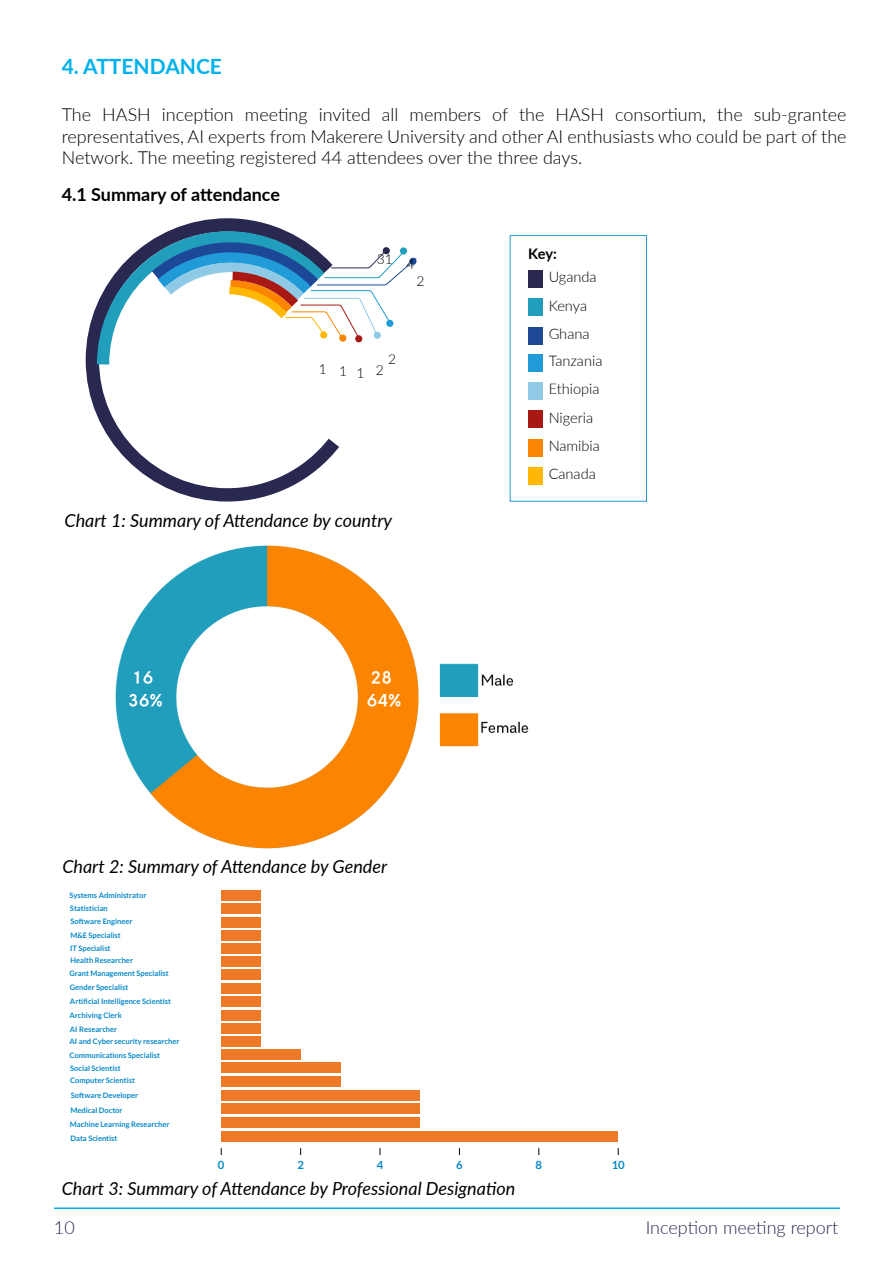
<style>
.page{position:relative;width:893px;height:1263px;background:#fff}
.page>*{position:absolute;margin:0;border:0;box-sizing:border-box;transform-origin:0 0}
.t1{font:700 21px "Lato";color:#00b1eb}
.t2{font:300 18px/21.6px "Lato";color:#000;text-align:justify}
.t3{font:italic 18px "Lato";color:#000}
.t4{font:300 18px "Lato";color:#282850}
.t5{font:700 18px "Lato";color:#000}
.t6{font:300 14.55px/27.9px "Lato";color:#000}
.t7{font:700 14.55px "Lato";color:#000}
.t8{font:300 13.8px "Lato";letter-spacing:.74em;color:#000}
.t9{font:700 11.25px "Lato";color:#0588c9}
.t10{font:700 7.5px/12.6px "Lato";color:#0588c9}
</style>
<div class="page">
<hr style="left:54px;top:1207px;width:786px;height:2px;background:#00b1eb">
<svg style="left:85px;top:218px;width:254px;height:284px"></svg>
<svg style="left:91px;top:225px;width:326px;height:152px"></svg>
<div style="left:386px;top:320px;width:7px;height:7px;background:#209bd7;border-radius:50%"></div>
<div style="left:510px;top:235px;width:137px;height:266px;border:1px solid #209bd7"></div>
<div style="left:528px;top:271px;width:15px;height:17px;background:#282850"></div>
<div style="left:528px;top:299px;width:15px;height:17px;background:#219ebc"></div>
<div style="left:528px;top:327px;width:15px;height:17px;background:#1d4898"></div>
<div style="left:528px;top:354px;width:15px;height:17px;background:#209bd7"></div>
<div style="left:528px;top:439px;width:15px;height:17px;background:#fb8500"></div>
<div style="left:528px;top:383px;width:15px;height:17px;background:#8ecae6"></div>
<div style="left:528px;top:467px;width:15px;height:17px;background:#ffb703"></div>
<div style="left:528px;top:411px;width:15px;height:17px;background:#a81815"></div>
<div style="left:221px;top:1131px;width:397px;height:11px;background:#ee7926"></div>
<div style="left:221px;top:1117px;width:198px;height:11px;background:#ee7926"></div>
<div style="left:221px;top:1104px;width:199px;height:10px;background:#ee7926"></div>
<div style="left:221px;top:1090px;width:199px;height:11px;background:#ee7926"></div>
<div style="left:221px;top:1076px;width:119px;height:11px;background:#ee7926"></div>
<div style="left:221px;top:1062px;width:119px;height:11px;background:#ee7926"></div>
<div style="left:221px;top:1049px;width:80px;height:11px;background:#ee7926"></div>
<div style="left:221px;top:1036px;width:40px;height:10px;background:#ee7926"></div>
<div style="left:221px;top:1010px;width:40px;height:10px;background:#ee7926"></div>
<div style="left:221px;top:1023px;width:40px;height:10px;background:#ee7926"></div>
<div style="left:221px;top:983px;width:40px;height:10px;background:#ee7926"></div>
<div style="left:221px;top:996px;width:40px;height:11px;background:#ee7926"></div>
<div style="left:221px;top:969px;width:40px;height:11px;background:#ee7926"></div>
<div style="left:222px;top:956px;width:39px;height:10px;background:#ee7926"></div>
<div style="left:221px;top:943px;width:40px;height:10px;background:#ee7926"></div>
<div style="left:221px;top:930px;width:40px;height:10px;background:#ee7926"></div>
<div style="left:221px;top:917px;width:40px;height:10px;background:#ee7926"></div>
<div style="left:221px;top:904px;width:40px;height:10px;background:#ee7926"></div>
<div style="left:221px;top:891px;width:40px;height:10px;background:#ee7926"></div>
<img style="left:115px;top:545px;width:414px;height:304px">
<h1 class="t1" style="left:62px;top:54px;width:162px">4. ATTENDANCE</h1>
<p class="t2" style="left:62px;top:103px;width:786px">The HASH inception meeting invited all members of the HASH consortium, the sub-grantee representatives, AI experts from Makerere University and other AI enthusiasts who could be part of the Network. The meeting registered 44 attendees over the three days.</p>
<h2 class="t5" style="left:62px;top:183px;width:220px">4.1 Summary of attendance</h2>
<h3 class="t8" style="left:377px;top:251px;width:39px">31 4</h3>
<h3 class="t8" style="left:416px;top:273px;width:10px">2</h3>
<h3 class="t8" style="left:388px;top:351px;width:10px">2</h3>
<h3 class="t8" style="left:319px;top:362px;width:67px">1112</h3>
<h2 class="t3" style="left:64px;top:509px;width:329px">Chart 1: Summary of Attendance by country</h2>
<h3 class="t7" style="left:528px;top:245px;width:30px">Key:</h3>
<h3 class="t6" style="left:549px;top:263px;width:55px">Uganda<br>Kenya<br>Ghana<br>Tanzania</h3>
<h3 class="t6" style="left:549px;top:375px;width:52px">Ethiopia</h3>
<h3 class="t6" style="left:549px;top:403px;width:46px">Nigeria</h3>
<h3 class="t6" style="left:549px;top:431px;width:53px">Namibia</h3>
<h3 class="t6" style="left:549px;top:459px;width:49px">Canada</h3>
<h2 class="t3" style="left:62px;top:855px;width:326px">Chart 2: Summary of Attendance by Gender</h2>
<p class="t10" style="left:69px;top:889px;width:79px">Systems Administrator<br>Statistician</p>
<p class="t10" style="left:70px;top:915px;width:64px;line-height:13.4px">Software Engineer<br>M&amp;E Specialist<br>IT Specialist</p>
<p class="t10" style="left:70px;top:954px;width:101px">Health Researcher<br>Grant Management Specialist</p>
<p class="t10" style="left:70px;top:979px;width:103px;line-height:14.2px">Gender Specialist<br>Artificial Intelligence Scientist<br>Archiving Clerk</p>
<p class="t10" style="left:70px;top:1022px;width:49px">AI Researcher</p>
<p class="t10" style="left:70px;top:1035px;width:112px;line-height:13.5px">AI and Cyber security researcher<br>Communications Specialist</p>
<p class="t10" style="left:70px;top:1061px;width:52px">Social Scientist</p>
<p class="t10" style="left:70px;top:1074px;width:66px">Computer Scientist</p>
<p class="t10" style="left:71px;top:1089px;width:69px">Software Developer</p>
<p class="t10" style="left:71px;top:1104px;width:54px">Medical Doctor</p>
<p class="t10" style="left:70px;top:1118px;width:101px">Machine Learning Researcher</p>
<p class="t10" style="left:71px;top:1131px;width:48px">Data Scientist</p>
<h3 class="t9" style="left:218px;top:1157px;width:8px">0</h3>
<h3 class="t9" style="left:297px;top:1157px;width:8px">2</h3>
<h3 class="t9" style="left:377px;top:1157px;width:8px">4</h3>
<h3 class="t9" style="left:456px;top:1157px;width:8px">6</h3>
<h3 class="t9" style="left:535px;top:1157px;width:8px">8</h3>
<h3 class="t9" style="left:612px;top:1157px;width:15px">10</h3>
<h2 class="t3" style="left:62px;top:1177px;width:455px">Chart 3: Summary of Attendance by Professional Designation</h2>
<h2 class="t4" style="left:54px;top:1216px;width:22px">10</h2>
<h2 class="t4" style="left:646px;top:1216px;width:194px">Inception meeting report</h2>
</div>
